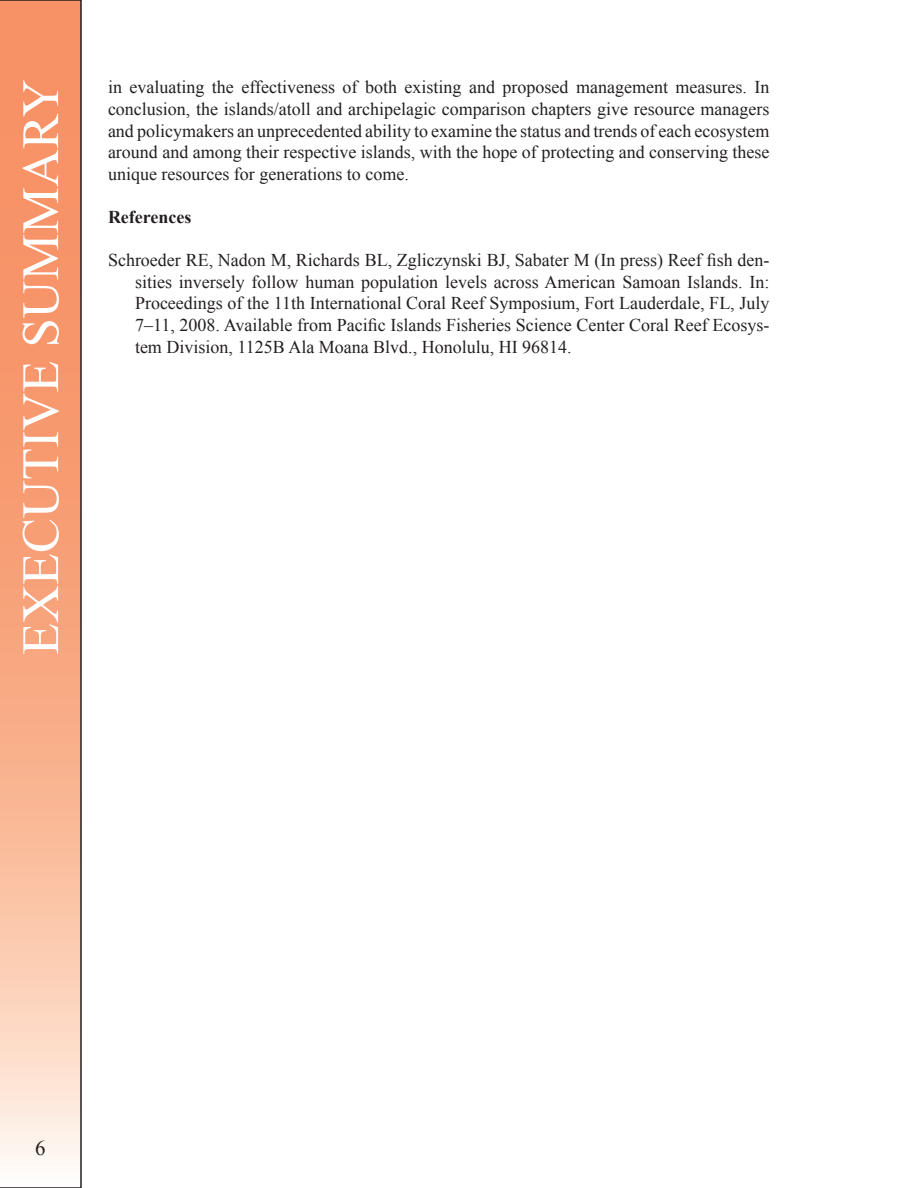
<style>
.page{position:relative;width:918px;height:1188px;background:#fff}
.page>*{position:absolute;margin:0;border:0;box-sizing:border-box;transform-origin:0 0}
.t1{font:52.5px "Times New Roman";color:#fff}
.Body_Txt{font:18px/21.6px "Times New Roman";color:#231f20;text-align:justify}
.Ref_format{font:18px/21.6px "Times New Roman";color:#231f20;text-align:justify}
.Body_Txt-2{font:700 18px "Times New Roman";color:#231f20}
</style>
<div class="page">
<svg style="left:0;top:0;width:82px;height:1188px;background:#f4ab89"></svg>
<h1 class="t1" style="left:5px;top:655px;width:578px;rotate:-90deg">EXECUTIVE SUMMARY</h1>
<p class="Body_Txt" style="left:108px;top:76px;width:663px">in evaluating the effectiveness of both existing and proposed management measures. In conclusion, the islands/atoll and archipelagic comparison chapters give resource managers and policymakers an unprecedented ability to examine the status and trends of each ecosystem around and among their respective islands, with the hope of protecting and conserving these unique resources for generations to come.</p>
<p class="Body_Txt-2" style="left:108px;top:205px;width:85px">References</p>
<p class="Ref_format" style="left:135px;top:249px;width:636px;text-indent:-27px">Schroeder RE, Nadon M, Richards BL, Zgliczynski BJ, Sabater M (In press) Reef fish den&shy;sities inversely follow human population levels across American Samoan Islands. In:<br>Proceedings of the 11th International Coral Reef Symposium, Fort Lauderdale, FL, July 7–11, 2008. Available from Pacific Islands Fisheries Science Center Coral Reef Ecosys&shy;tem Division, 1125B Ala Moana Blvd., Honolulu, HI 96814.</p>
</div>
